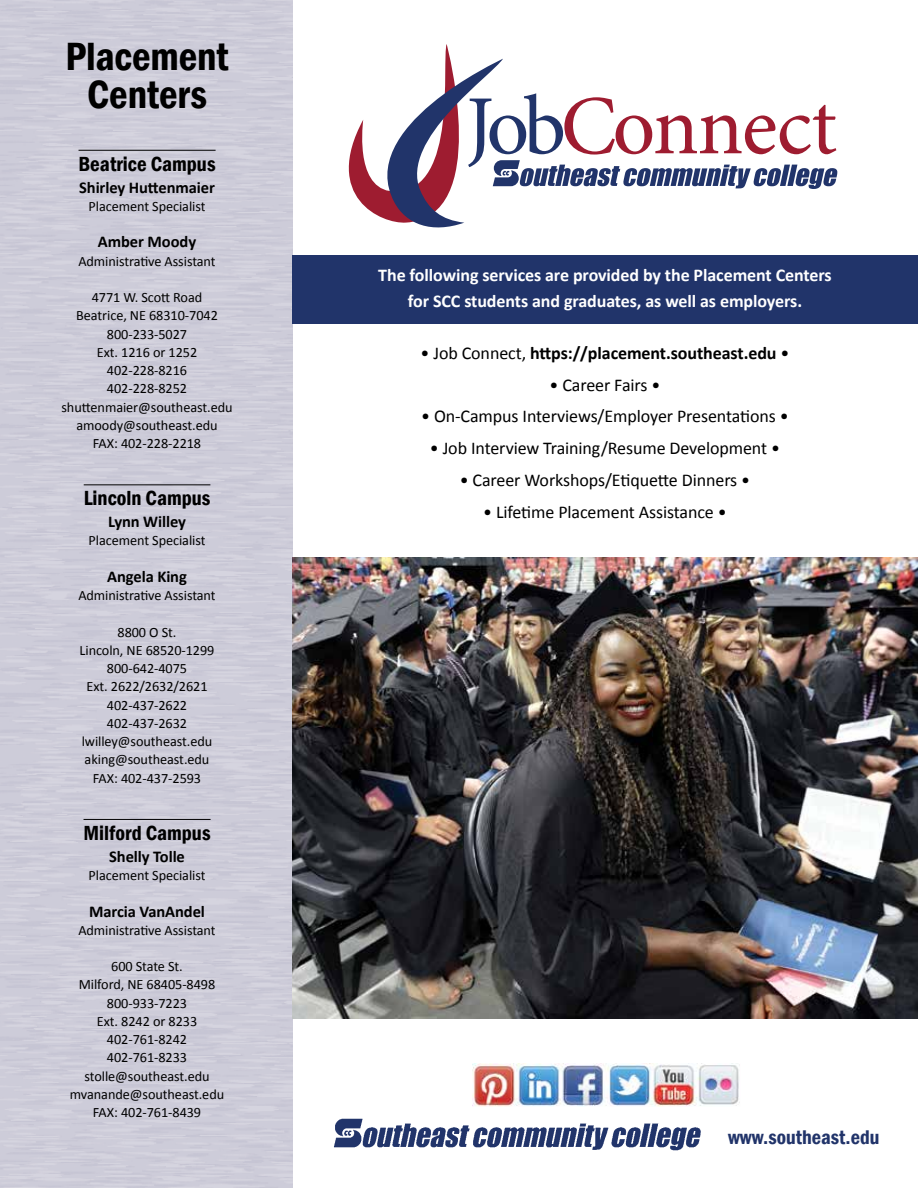
<style>
.page{position:relative;width:918px;height:1188px;background:#fff}
.page>*{position:absolute;margin:0;border:0;box-sizing:border-box;transform-origin:0 0}
.t1{font:600 condensed 40.5px/37.5px "Franklin Gothic";letter-spacing:-.005em;color:#000;text-align:center}
.t2{font:600 condensed 21px "Franklin Gothic";color:#000}
.t3{font:600 condensed 20.4px "Franklin Gothic";color:#21346a}
.t4{font:18px "Calibri";letter-spacing:-.005em;color:#000}
.t5{font:700 18px/25.8px "Calibri";letter-spacing:-.005em;color:#fff;text-align:center}
.t6{font:700 18px "Calibri";letter-spacing:-.005em;color:#000}
.t7{font:700 16.5px "Calibri";letter-spacing:-.005em;color:#000}
.t8{font:14.25px/18.3px "Calibri";letter-spacing:-.005em;color:#000;text-align:center}
.s1{font-weight:400}
</style>
<div class="page">
<div style="left:292px;top:256px;width:626px;height:68px;background:#21346a"></div>
<hr style="left:79px;top:150px;width:137px;height:1px;background:#000">
<hr style="left:84px;top:484px;width:126px;height:1px;background:#000">
<hr style="left:84px;top:819px;width:127px;height:1px;background:#000">
<img style="left:334px;top:1119px;width:367px;height:32px">
<img style="left:472px;top:1063px;width:268px;height:44px">
<svg style="left:348px;top:44px;width:489px;height:184px"></svg>
<img style="left:292px;top:557px;width:626px;height:462px">
<h1 class="t1" style="left:65px;top:38px;width:165px">Placement<br>Centers</h1>
<h2 class="t2" style="left:79px;top:150px;width:139px">Beatrice Campus</h2>
<p class="t7" style="left:79px;top:177px;width:137px">Shirley Huttenmaier</p>
<p class="t8" style="left:89px;top:197px;width:118px">Placement Specialist</p>
<p class="t7" style="left:98px;top:231px;width:100px">Amber Moody</p>
<p class="t8" style="left:78px;top:252px;width:139px">Administrative Assistant</p>
<p class="t8" style="left:61px;top:288px;width:173px">4771 W. Scott Road<br>Beatrice, NE 68310-7042<br>800-233-5027<br>Ext. 1216 or 1252<br>402-228-8216<br>402-228-8252 shuttenmaier@southeast.edu amoody@southeast.edu<br>FAX: 402-228-2218</p>
<h2 class="t2" style="left:84px;top:484px;width:128px">Lincoln Campus</h2>
<p class="t7" style="left:108px;top:511px;width:79px">Lynn Willey</p>
<p class="t8" style="left:89px;top:532px;width:118px">Placement Specialist</p>
<p class="t7" style="left:107px;top:566px;width:81px">Angela King</p>
<p class="t8" style="left:78px;top:586px;width:139px">Administrative Assistant</p>
<p class="t8" style="left:80px;top:623px;width:136px">8800 O St.<br>Lincoln, NE 68520-1299<br>800-642-4075<br>Ext. 2622/2632/2621<br>402-437-2622<br>402-437-2632 lwilley@southeast.edu aking@southeast.edu<br>FAX: 402-437-2593</p>
<h2 class="t2" style="left:84px;top:819px;width:129px">Milford Campus</h2>
<p class="t7" style="left:109px;top:846px;width:77px">Shelly Tolle</p>
<p class="t8" style="left:89px;top:866px;width:118px">Placement Specialist</p>
<p class="t7" style="left:89px;top:901px;width:117px">Marcia VanAndel</p>
<p class="t8" style="left:78px;top:921px;width:139px">Administrative Assistant</p>
<p class="t8" style="left:70px;top:957px;width:156px">600 State St.<br>Milford, NE 68405-8498<br>800-933-7223<br>Ext. 8242 or 8233<br>402-761-8242<br>402-761-8233 stolle@southeast.edu mvanande@southeast.edu<br>FAX: 402-761-8439</p>
<p class="t5" style="left:378px;top:262px;width:455px">The following services are provided by the Placement Centers for SCC students and graduates, as well as employers.</p>
<p class="t6" style="left:421px;top:341px;width:370px"><span class="s1">• Job Connect,</span> https://placement.southeast.edu <span class="s1">•</span></p>
<p class="t4" style="left:550px;top:373px;width:112px">• Career Fairs •</p>
<p class="t4" style="left:421px;top:405px;width:369px">• On-Campus Interviews/Employer Presentations •</p>
<p class="t4" style="left:430px;top:437px;width:352px">• Job Interview Training/Resume Development •</p>
<p class="t4" style="left:460px;top:468px;width:292px">• Career Workshops/Etiquette Dinners •</p>
<p class="t4" style="left:483px;top:500px;width:245px">• Lifetime Placement Assistance •</p>
<h3 class="t3" style="left:728px;top:1123px;width:153px">www.southeast.edu</h3>
</div>
